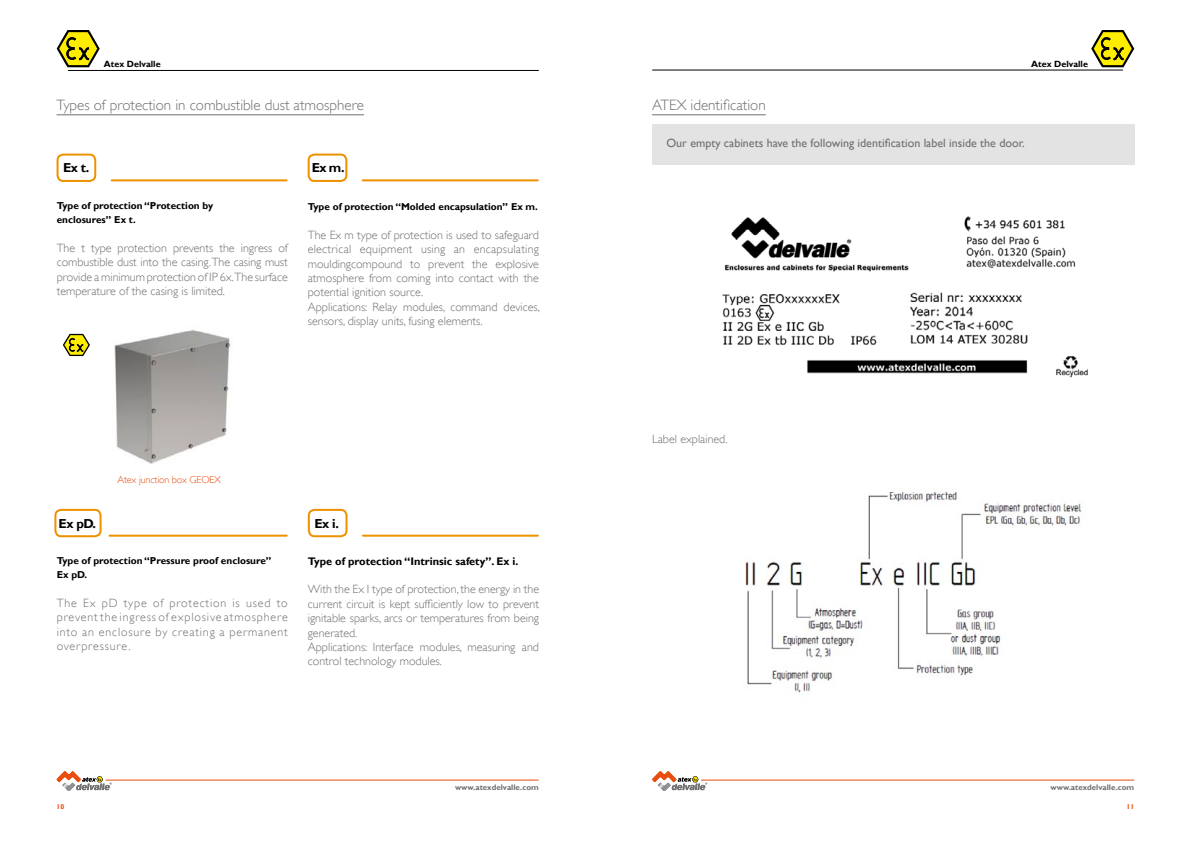
<style>
.page{position:relative;width:1191px;height:842px;background:#fff}
.page>*{position:absolute;margin:0;border:0;box-sizing:border-box;transform-origin:0 0}
.t1{font:300 15px "Gill Sans";color:#706f6f}
.t2{font:700 13px "Gill Sans";letter-spacing:-.03em;color:#000}
.t3{font:300 12px/14.4px "Gill Sans";color:#706f6f;text-align:justify}
.t4{font:300 12px/14.4px "Gill Sans";color:#706f6f}
.t5{font:12px "Gill Sans";color:#706f6f}
.t6{font:700 11px "Gill Sans";color:#000}
.t7{font:700 10px/14.4px "Gill Sans";color:#000}
.t8{font:300 10px "Gill Sans";letter-spacing:-.01em;color:#e94e0f}
.t9{font:700 9px "Gill Sans";color:#000}
.t10{font:700 8px "Gill Sans";color:#706f6f}
.t11{font:700 7px "Gill Sans";color:#e94e0f}
</style>
<div class="page">
<hr style="left:106px;top:780px;width:432px;height:1px;background:#e94e0f">
<hr style="left:701px;top:780px;width:433px;height:1px;background:#e94e0f">
<hr style="left:68px;top:70px;width:471px;height:1px;background:#000">
<hr style="left:652px;top:70px;width:471px;height:1px;background:#000">
<svg style="left:57px;top:30px;width:43px;height:37px"></svg>
<svg style="left:1091px;top:30px;width:43px;height:37px"></svg>
<svg style="left:56px;top:771px;width:56px;height:20px"></svg>
<hr style="left:57px;top:115px;width:307px;height:1px;background:#706f6f">
<div style="left:57px;top:154px;width:39px;height:28px;border:2px solid #ee9100;border-radius:6px"></div>
<div style="left:308px;top:154px;width:39px;height:28px;border:2px solid #ee9100;border-radius:6px"></div>
<hr style="left:112px;top:179px;width:175px;height:2px;background:#ee9100">
<hr style="left:363px;top:179px;width:175px;height:2px;background:#ee9100">
<div style="left:54px;top:509px;width:48px;height:28px;border:2px solid #ee9100;border-radius:6px"></div>
<hr style="left:109px;top:535px;width:178px;height:2px;background:#ee9100">
<div style="left:308px;top:509px;width:39px;height:28px;border:2px solid #ee9100;border-radius:6px"></div>
<hr style="left:363px;top:535px;width:175px;height:2px;background:#ee9100">
<img style="left:114px;top:329px;width:116px;height:135px">
<svg style="left:63px;top:334px;width:27px;height:22px"></svg>
<div style="left:652px;top:124px;width:482px;height:41px;background:#e3e3e3"></div>
<svg style="left:652px;top:771px;width:55px;height:20px"></svg>
<hr style="left:652px;top:115px;width:113px;height:1px;background:#706f6f">
<img style="left:722px;top:216px;width:366px;height:162px">
<img style="left:745px;top:492px;width:337px;height:201px">
<p class="t9" style="left:104px;top:59px;width:58px">Atex Delvalle</p>
<p class="t9" style="left:1031px;top:58px;width:58px">Atex Delvalle</p>
<p class="t1" style="left:57px;top:96px;width:309px">Types of protection in combustible dust atmosphere</p>
<p class="t2" style="left:63px;top:160px;width:28px">Ex t.</p>
<p class="t2" style="left:312px;top:160px;width:34px">Ex m.</p>
<p class="t7" style="left:57px;top:198px;width:158px">Type of protection “Protection by enclosures” Ex t.</p>
<p class="t3" style="left:57px;top:240px;width:233px">The t type protection prevents the ingress of combustible dust into the casing. The casing must provide a minimum protection of IP 6x. The surface temperature of the casing is limited.</p>
<p class="t7" style="left:308px;top:200px;width:232px">Type of protection “Molded encapsulation” Ex m.</p>
<p class="t3" style="left:308px;top:227px;width:234px;text-align:left">The Ex m type of protection is used to safeguard electrical equipment using an encapsulating mouldingcompound to prevent the explosive atmosphere from coming into contact with the potential ignition source.<br>Applications: Relay modules, command devices, sensors, display units, fusing elements.</p>
<p class="t2" style="left:58px;top:515px;width:39px">Ex pD.</p>
<p class="t8" style="left:117px;top:474px;width:105px">Atex junction box GEOEX</p>
<p class="t7" style="left:57px;top:553px;width:216px">Type of protection “Pressure proof enclosure”<br>Ex pD.</p>
<p class="t3" style="left:57px;top:596px;width:233px">The Ex pD type of protection is used to prevent the ingress of explosive atmosphere into an enclosure by creating a permanent overpressure.</p>
<p class="t2" style="left:314px;top:515px;width:26px">Ex i.</p>
<p class="t6" style="left:308px;top:554px;width:212px">Type of protection “Intrinsic safety”. Ex i.</p>
<p class="t4" style="left:308px;top:582px;width:233px">With the Ex I type of protection, the energy in the current circuit is kept sufficiently low to prevent ignitable sparks, arcs or temperatures from being generated.<br>Applications: Interface modules, measuring and control technology modules.</p>
<p class="t1" style="left:652px;top:96px;width:115px">ATEX identification</p>
<p class="t5" style="left:666px;top:136px;width:360px">Our empty cabinets have the following identification label inside the door.</p>
<p class="t3" style="left:652px;top:432px;width:77px">Label explained.</p>
<p class="t10" style="left:455px;top:783px;width:85px">www.atexdelvalle.com</p>
<p class="t10" style="left:1050px;top:783px;width:85px">www.atexdelvalle.com</p>
<p class="t11" style="left:57px;top:803px;width:9px">10</p>
<p class="t11" style="left:1126px;top:803px;width:9px">11</p>
</div>
